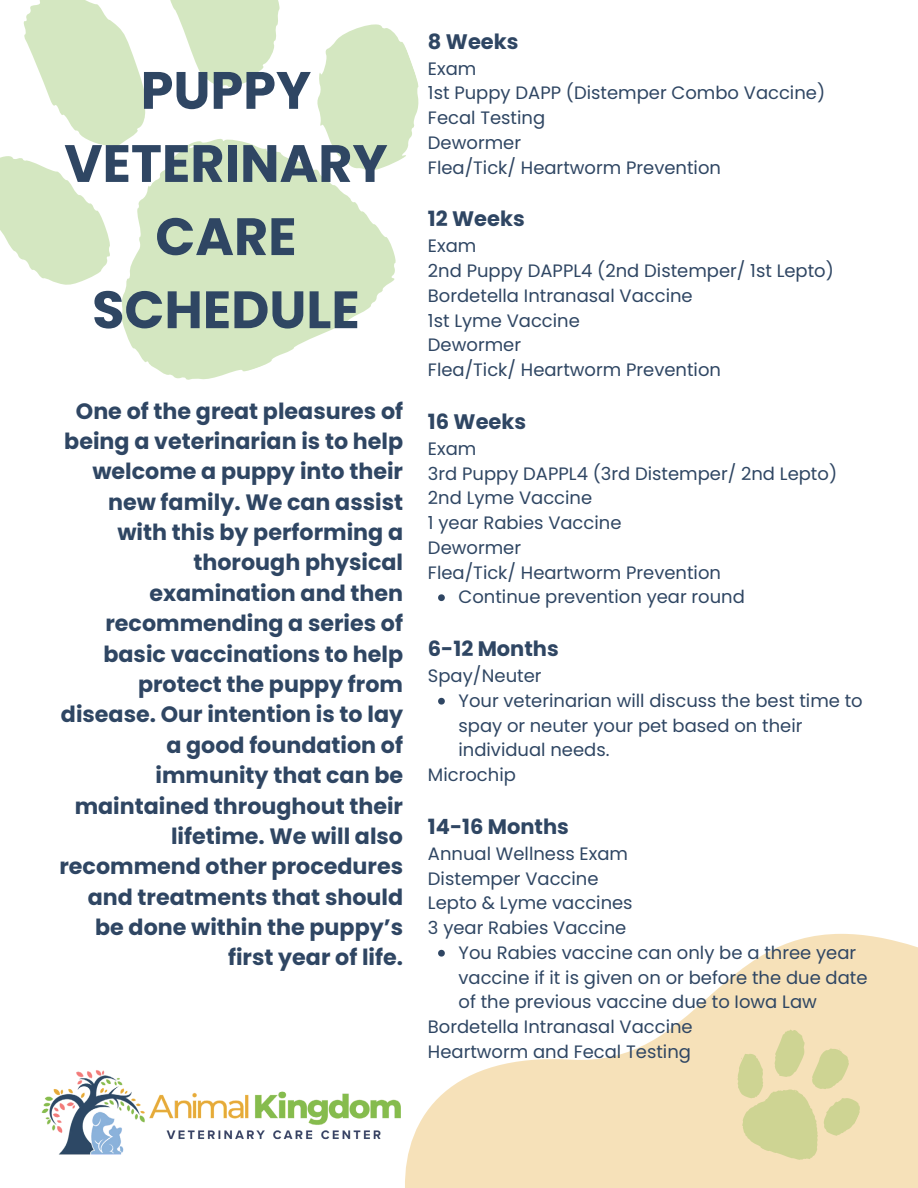
<style>
.page{position:relative;width:918px;height:1188px;background:#fff}
.page>*{position:absolute;margin:0;border:0;box-sizing:border-box;transform-origin:0 0}
.t1{font:700 52.5px/73.1px "Poppins";color:#2f4663;text-align:center}
.t2{font:700 22.2px/30.5px "Poppins";color:#2f4663;text-align:right}
.t3{font:700 21px "Poppins";color:#2f4663}
.t4{font:18px/24.8px "Poppins";color:#2f4663}
.t5{font:18px "Poppins";color:#304764}
.s1{color:#304764}
</style>
<div class="page">
<svg style="left:405px;top:934px;width:513px;height:254px"></svg>
<img style="left:41px;top:1062px;width:387px;height:103px">
<svg style="left:0;top:0;width:419px;height:380px;fill:#d4e7c1"></svg>
<svg style="left:438px;top:594px;width:7px;height:7px"></svg>
<svg style="left:438px;top:698px;width:7px;height:7px"></svg>
<svg style="left:438px;top:950px;width:7px;height:7px"></svg>
<svg style="left:737px;top:1029px;width:123px;height:131px;background:#e2daa6"></svg>
<h1 class="t1" style="left:64px;top:54px;width:325px">PUPPY<br>VETERINARY<br>CARE<br>SCHEDULE</h1>
<p class="t2" style="left:59px;top:396px;width:345px">One of the great pleasures of being a veterinarian is to help welcome a puppy into their new family. We can assist with this by performing a thorough physical examination and then recommending a series of basic vaccinations to help protect the puppy from disease. Our intention is to lay a good foundation of immunity that can be maintained throughout their lifetime. We will also recommend other procedures and treatments that should be done within the puppy’s first year of life.</p>
<p class="t3" style="left:428px;top:29px;width:92px">8 Weeks</p>
<p class="t4" style="left:428px;top:56px;width:399px">Exam<br>1st Puppy DAPP (Distemper Combo Vaccine)<br>Fecal Testing<br>Dewormer<br>Flea/Tick/ Heartworm Prevention</p>
<p class="t3" style="left:428px;top:207px;width:98px">12 Weeks</p>
<p class="t4" style="left:428px;top:234px;width:408px">Exam<br>2nd Puppy DAPPL4 (2nd Distemper/ 1st Lepto)<br>Bordetella Intranasal Vaccine<br>1st Lyme Vaccine<br>Dewormer<br>Flea/Tick/ Heartworm Prevention</p>
<p class="t3" style="left:428px;top:409px;width:100px">16 Weeks</p>
<p class="t4" style="left:428px;top:436px;width:50px">Exam</p>
<p class="t4" style="left:428px;top:461px;width:411px">3rd Puppy DAPPL4 (3rd Distemper/ 2nd Lepto)</p>
<p class="t4" style="left:428px;top:486px;width:166px">2nd Lyme Vaccine</p>
<p class="t4" style="left:428px;top:511px;width:195px">1 year Rabies Vaccine</p>
<p class="t4" style="left:428px;top:535px;width:95px">Dewormer</p>
<p class="t4" style="left:428px;top:560px;width:295px">Flea/Tick/ Heartworm Prevention</p>
<p class="t4" style="left:459px;top:585px;width:288px">Continue prevention year round</p>
<p class="t3" style="left:428px;top:637px;width:132px">6-12 Months</p>
<p class="t4" style="left:459px;top:664px;width:406px;text-indent:-31px">Spay/ ue<br>Your veterinarian will discuss the best time to spay or ue</p>
<p class="t5" style="left:482px;top:665px;width:61px">Neuter</p>
<p class="t4" style="left:530px;top:713px;width:274px"><span class="s1">neuter</span> your pet based on their</p>
<p class="t4" style="left:459px;top:738px;width:153px">individual needs.</p>
<p class="t4" style="left:428px;top:763px;width:89px">Microchip</p>
<p class="t3" style="left:428px;top:814px;width:142px">14-16 Months</p>
<p class="t4" style="left:428px;top:841px;width:202px">Annual Wellness Exam</p>
<p class="t4" style="left:428px;top:866px;width:172px">Distemper Vaccine</p>
<p class="t4" style="left:428px;top:891px;width:206px">Lepto &amp; Lyme vaccines</p>
<p class="t4" style="left:428px;top:916px;width:200px">3 year Rabies Vaccine</p>
<p class="t4" style="left:459px;top:940px;width:399px">You Rabies vaccine can only be a three year</p>
<p class="t4" style="left:459px;top:965px;width:411px">vaccine if it is given on or before the due date</p>
<p class="t4" style="left:459px;top:990px;width:360px">of the previous vaccine due to Iowa Law</p>
<p class="t4" style="left:428px;top:1015px;width:266px">Bordetella Intranasal Vaccine</p>
<p class="t4" style="left:428px;top:1039px;width:265px">Heartworm and Fecal Testing</p>
</div>
